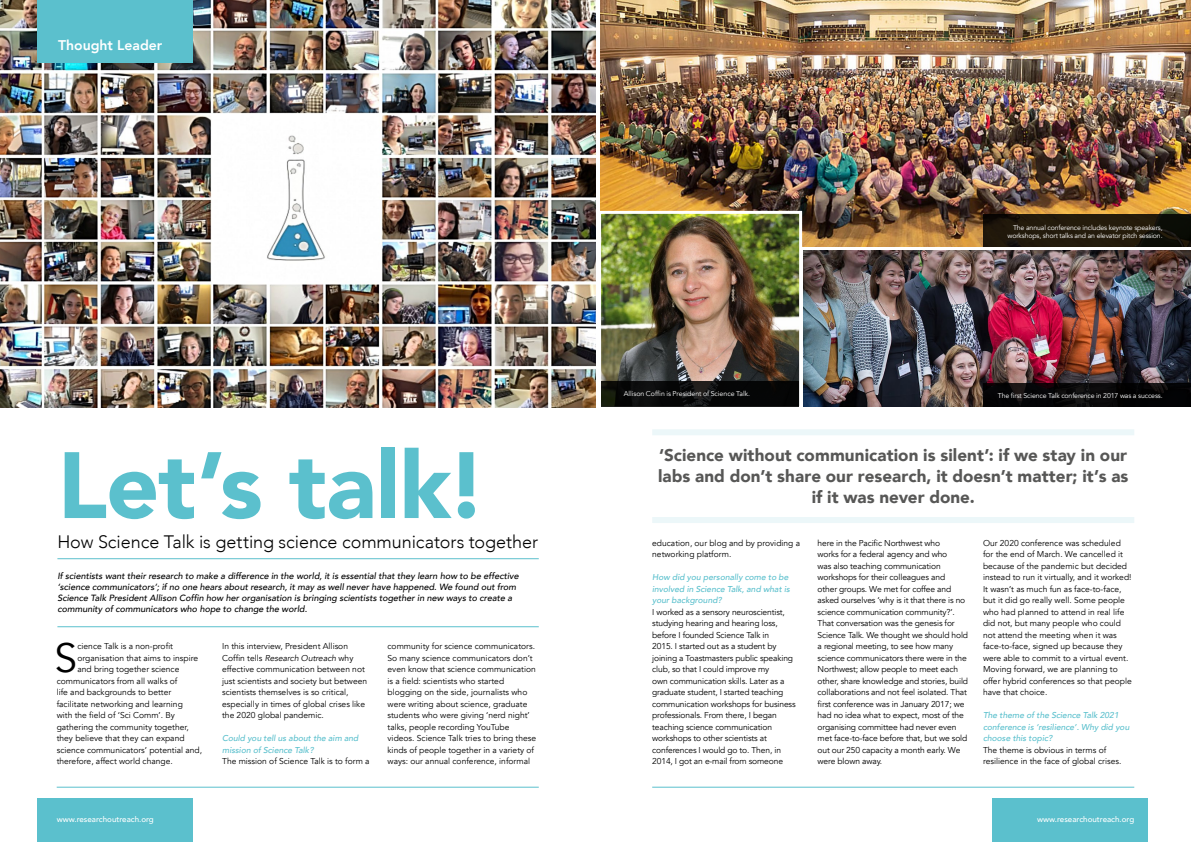
<style>
.page{position:relative;width:1191px;height:842px;background:#fff}
.page>*{position:absolute;margin:0;border:0;box-sizing:border-box;transform-origin:0 0}
.t1{font:900 93px "Avenir";letter-spacing:-.005em;color:#5bc0cd}
.t2{font:41px "Avenir";color:#000}
.t3{font:300 18px "Avenir";letter-spacing:-.005em;color:#000}
.t4{font:900 17px/21px "Avenir";letter-spacing:.005em;color:#575756;text-align:center}
.t5{font:800 14px "Avenir";color:#fff}
.t6{font:italic 500 9px/11px "Avenir";color:#000}
.t7{font:8.5px/11.5px "Avenir";color:#000}
.t8{font:italic 500 8.5px/11.5px "Avenir";color:#5bc0cd}
.t9{font:500 8px "Avenir";color:#fff}
.t10{font:7px/8.5px "Avenir";letter-spacing:-.02em;color:#fff;text-align:right}
.s1{font-style:italic}
</style>
<div class="page">
<img style="left:0;top:0;width:595px;height:407px">
<div style="left:991px;top:799px;width:156px;height:43px;background:#5bc0cd"></div>
<hr style="left:652px;top:787px;width:482px;height:1px;background:#5bc0cd">
<hr style="left:57px;top:787px;width:482px;height:1px;background:#5bc0cd">
<div style="left:37px;top:799px;width:156px;height:43px;background:#5bc0cd"></div>
<div style="left:37px;top:0;width:156px;height:63px;background:#5bc0cd"></div>
<hr style="left:57px;top:558px;width:482px;height:1px;background:#5bc0cd">
<hr style="left:57px;top:626px;width:482px;height:1px;background:#5bc0cd">
<div style="left:652px;top:429px;width:482px;height:6px;background:#ecf7f9"></div>
<div style="left:652px;top:517px;width:482px;height:6px;background:#ecf7f9"></div>
<img style="left:600px;top:0;width:591px;height:247px">
<img style="left:803px;top:251px;width:388px;height:155px">
<img style="left:602px;top:215px;width:196px;height:166px">
<div style="left:598px;top:211px;width:204px;height:198px;border:3px solid #fff"></div>
<svg style="left:601px;top:381px;width:198px;height:25px;background:#0a0b0a"></svg>
<div style="left:983px;top:383px;width:208px;height:23px;background:#000"></div>
<svg style="left:983px;top:214px;width:208px;height:33px;background:#1e170a"></svg>
<h3 class="t5" style="left:58px;top:33px;width:106px">Thought Leader</h3>
<h1 class="t1" style="left:57px;top:406px;width:431px">Let’s talk!</h1>
<h3 class="t3" style="left:57px;top:531px;width:482px">How Science Talk is getting science communicators together</h3>
<p class="t6" style="left:57px;top:571px;width:463px">If scientists want their research to make a difference in the world, it is essential that they learn how to be effective ‘science communicators’; if no one hears about research, it may as well never have happened. We found out from Science Talk President Allison Coffin how her organisation is bringing scientists together in new ways to create a community of communicators who hope to change the world.</p>
<h2 class="t2" style="left:55px;top:634px;width:24px">S</h2>
<p class="t7" style="left:77px;top:641px;width:97px">cience Talk is a non-profit</p>
<p class="t7" style="left:77px;top:652px;width:122px">organisation that aims to inspire</p>
<p class="t7" style="left:77px;top:664px;width:103px">and bring together science</p>
<p class="t7" style="left:57px;top:675px;width:122px">communicators from all walks of</p>
<p class="t7" style="left:57px;top:687px;width:116px">life and backgrounds to better</p>
<p class="t7" style="left:57px;top:698px;width:128px">facilitate networking and learning</p>
<p class="t7" style="left:57px;top:710px;width:120px">with the field of ‘Sci Comm’. By</p>
<p class="t7" style="left:57px;top:721px;width:134px">gathering the community together,</p>
<p class="t7" style="left:57px;top:733px;width:129px">they believe that they can expand</p>
<p class="t7" style="left:57px;top:744px;width:147px">science communicators’ potential and,</p>
<p class="t7" style="left:57px;top:756px;width:118px">therefore, affect world change.</p>
<p class="t7" style="left:222px;top:641px;width:147px">In this interview, President Allison Coffin tells <span class="s1">Research Outreach</span> why effective communication between not just scientists and society but between scientists themselves is so critical, especially in times of global crises like the 2020 global pandemic.</p>
<p class="t8" style="left:222px;top:733px;width:138px">Could you tell us about the aim and mission of Science Talk?</p>
<p class="t7" style="left:222px;top:756px;width:149px">The mission of Science Talk is to form a</p>
<p class="t7" style="left:387px;top:641px;width:150px">community for science communicators.<br>So many science communicators don’t even know that science communication is a field: scientists who started blogging on the side, journalists who were writing about science, graduate students who were giving ‘nerd night’ talks, people recording YouTube videos. Science Talk tries to bring these kinds of people together in a variety of ways: our annual conference, informal</p>
<p class="t10" style="left:1007px;top:223px;width:157px">The annual conference includes keynote speakers, workshops, short talks and an elevator pitch session.</p>
<p class="t10" style="left:624px;top:390px;width:128px">Allison Coffin is President of Science Talk.</p>
<p class="t10" style="left:998px;top:391px;width:166px">The first Science Talk conference in 2017 was a success.</p>
<h3 class="t4" style="left:658px;top:444px;width:472px">‘Science without communication is silent’: if we stay in our labs and don’t share our research, it doesn’t matter; it’s as if it was never done.</h3>
<p class="t7" style="left:652px;top:537px;width:149px">education, our blog and by providing a networking platform.</p>
<p class="t8" style="left:652px;top:572px;width:139px">How did you personally come to be involved in Science Talk, and what is your background?</p>
<p class="t7" style="left:652px;top:606px;width:145px">I worked as a sensory neuroscientist, studying hearing and hearing loss, before I founded Science Talk in<br>2015. I started out as a student by joining a Toastmasters public speaking club, so that I could improve my<br>own communication skills. Later as a graduate student, I started teaching communication workshops for business professionals. From there, I began teaching science communication workshops to other scientists at conferences I would go to. Then, in 2014, I got an e-mail from someone</p>
<p class="t7" style="left:817px;top:537px;width:152px">here in the Pacific Northwest who<br>works for a federal agency and who<br>was also teaching communication workshops for their colleagues and<br>other groups. We met for coffee and asked ourselves ‘why is it that there is no science communication community?’.<br>That conversation was the genesis for Science Talk. We thought we should hold a regional meeting, to see how many science communicators there were in the Northwest; allow people to meet each other, share knowledge and stories, build collaborations and not feel isolated. That first conference was in January 2017; we had no idea what to expect, most of the organising committee had never even met face-to-face before that, but we sold out our 250 capacity a month early. We were blown away.</p>
<p class="t7" style="left:983px;top:537px;width:150px">Our 2020 conference was scheduled for the end of March. We cancelled it because of the pandemic but decided instead to run it virtually, and it worked!<br>It wasn’t as much fun as face-to-face, but it did go really well. Some people who had planned to attend in real life did not, but many people who could not attend the meeting when it was face-to-face, signed up because they were able to commit to a virtual event.<br>Moving forward, we are planning to offer hybrid conferences so that people have that choice.</p>
<p class="t8" style="left:983px;top:710px;width:148px">The theme of the Science Talk 2021 conference is ‘resilience’. Why did you choose this topic?</p>
<p class="t7" style="left:983px;top:744px;width:140px">The theme is obvious in terms of resilience in the face of global crises.</p>
<p class="t9" style="left:57px;top:812px;width:99px">www.researchoutreach.org</p>
<p class="t9" style="left:1037px;top:812px;width:99px">www.researchoutreach.org</p>
</div>
